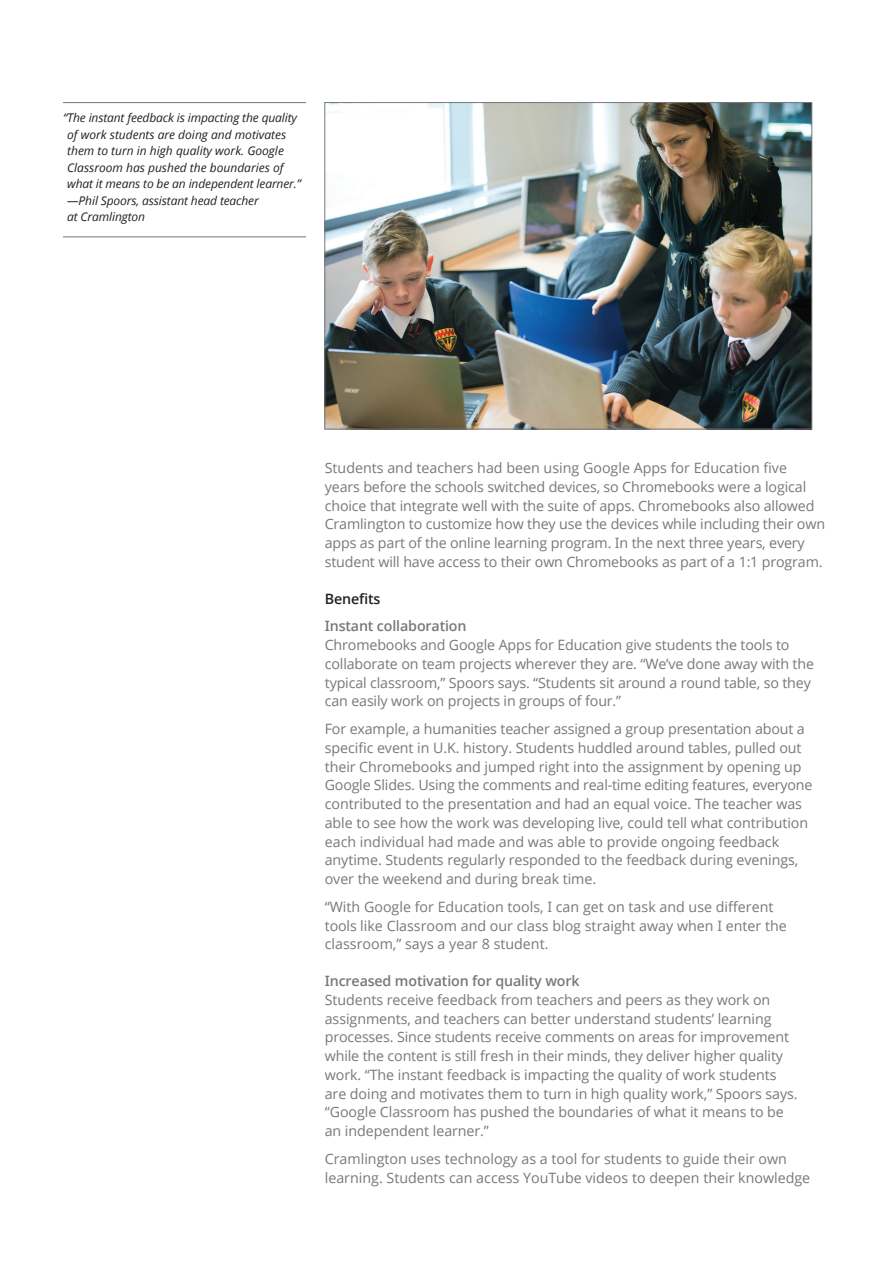
<style>
.page{position:relative;width:893px;height:1263px;background:#fff}
.page>*{position:absolute;margin:0;border:0;box-sizing:border-box;transform-origin:0 0}
.Body_Text{font:14.25px/18.8px "Open Sans";letter-spacing:-.005em;color:#76787b}
.Body_Text_Subhead{font:600 14.25px "Open Sans";letter-spacing:-.01em;color:#76787b}
.Body_Text_Subhead-2{font:600 14.25px "Open Sans";letter-spacing:-.01em;color:#231f20}
.Sidebar_Quote{font:italic 12px/16.5px "Open Sans";letter-spacing:-.01em;color:#231f20}
</style>
<div class="page">
<img style="left:327px;top:104px;width:483px;height:323px">
<div style="left:325px;top:102px;width:487px;height:327px;border:1px solid #76787b"></div>
<hr style="left:63px;top:102px;width:243px;height:1px;background:#76787b">
<hr style="left:63px;top:237px;width:243px;height:1px;background:#76787b">
<p class="Sidebar_Quote" style="left:67px;top:109px;width:235px;text-indent:-4px">“The instant feedback is impacting the quality of work students are doing and motivates them to turn in high quality work. Google Classroom has pushed the boundaries of what it means to be an independent learner.” —Phil Spoors, assistant head teacher<br>at Cramlington</p>
<p class="Body_Text" style="left:325px;top:458px;width:502px">Students and teachers had been using Google Apps for Education five years before the schools switched devices, so Chromebooks were a logical choice that integrate well with the suite of apps. Chromebooks also allowed Cramlington to customize how they use the devices while including their own apps as part of the online learning program. In the next three years, every student will have access to their own Chromebooks as part of a 1:1 program.</p>
<p class="Body_Text_Subhead-2" style="left:325px;top:589px;width:57px">Benefits</p>
<p class="Body_Text_Subhead" style="left:325px;top:616px;width:143px">Instant collaboration</p>
<p class="Body_Text" style="left:325px;top:635px;width:491px">Chromebooks and Google Apps for Education give students the tools to collaborate on team projects wherever they are. “We’ve done away with the typical classroom,” Spoors says. “Students sit around a round table, so they can easily work on projects in groups of four.”</p>
<p class="Body_Text" style="left:325px;top:719px;width:489px">For example, a humanities teacher assigned a group presentation about a specific event in U.K. history. Students huddled around tables, pulled out their Chromebooks and jumped right into the assignment by opening up Google Slides. Using the comments and real-time editing features, everyone contributed to the presentation and had an equal voice. The teacher was able to see how the work was developing live, could tell what contribution each individual had made and was able to provide ongoing feedback anytime. Students regularly responded to the feedback during evenings, over the weekend and during break time.</p>
<p class="Body_Text" style="left:325px;top:897px;width:464px">“With Google for Education tools, I can get on task and use different tools like Classroom and our class blog straight away when I enter the classroom,” says a year 8 student.</p>
<p class="Body_Text_Subhead" style="left:325px;top:971px;width:256px">Increased motivation for quality work</p>
<p class="Body_Text" style="left:325px;top:990px;width:474px">Students receive feedback from teachers and peers as they work on assignments, and teachers can better understand students’ learning processes. Since students receive comments on areas for improvement while the content is still fresh in their minds, they deliver higher quality work. “The instant feedback is impacting the quality of work students are doing and motivates them to turn in high quality work,” Spoors says. “Google Classroom has pushed the boundaries of what it means to be an independent learner.”</p>
<p class="Body_Text" style="left:325px;top:1149px;width:487px">Cramlington uses technology as a tool for students to guide their own learning. Students can access YouTube videos to deepen their knowledge</p>
</div>
